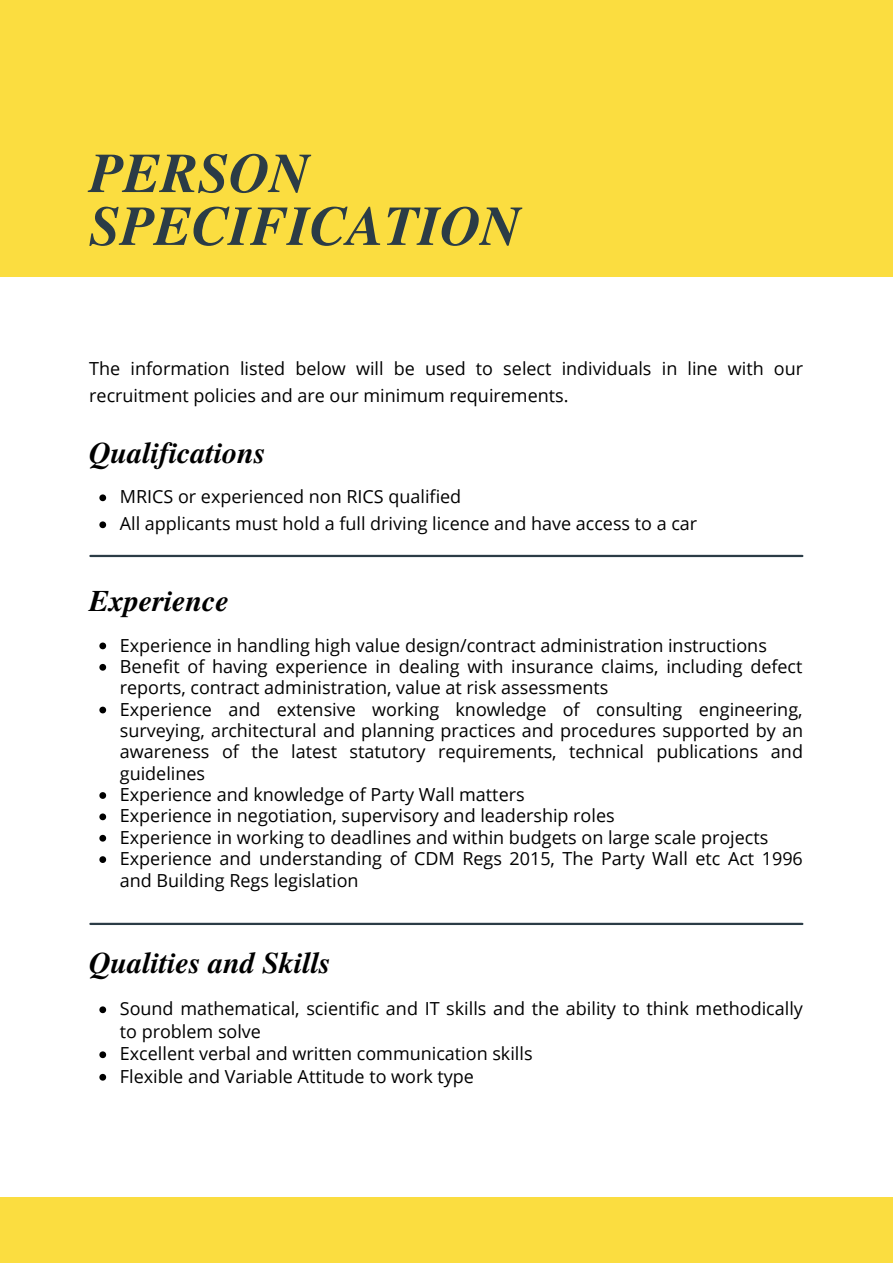
<style>
.page{position:relative;width:893px;height:1264px;background:#fff}
.page>*{position:absolute;margin:0;border:0;box-sizing:border-box;transform-origin:0 0}
.t1{font:italic 700 55.8px/52.8px "Te X Gyre Termes";color:#2b3c46}
.t2{font:italic 700 30px "Te X Gyre Termes";color:#000}
.t3{font:18px/21.3px "Open Sans";color:#000}
</style>
<div class="page">
<div style="left:0;top:0;width:892px;height:277px;background:#fbdd40"></div>
<svg style="left:99px;top:494px;width:7px;height:7px"></svg>
<svg style="left:99px;top:521px;width:7px;height:7px"></svg>
<svg style="left:99px;top:642px;width:7px;height:7px"></svg>
<svg style="left:99px;top:664px;width:7px;height:6px"></svg>
<svg style="left:99px;top:706px;width:7px;height:7px"></svg>
<svg style="left:99px;top:792px;width:7px;height:6px"></svg>
<svg style="left:99px;top:813px;width:7px;height:7px"></svg>
<svg style="left:99px;top:834px;width:7px;height:7px"></svg>
<svg style="left:99px;top:856px;width:7px;height:7px"></svg>
<hr style="left:90px;top:555px;width:712px;height:2px;background:#2b3c46">
<div style="left:0;top:1197px;width:892px;height:65px;background:#fbdd40"></div>
<hr style="left:90px;top:922px;width:712px;height:3px;background:#2b3c46">
<svg style="left:99px;top:1006px;width:7px;height:7px"></svg>
<svg style="left:99px;top:1051px;width:7px;height:7px"></svg>
<svg style="left:99px;top:1073px;width:7px;height:7px"></svg>
<h1 class="t1" style="left:89px;top:144px;width:433px">PERSON<br>SPECIFICATION</h1>
<p class="t3" style="left:89px;top:354px;width:715px;line-height:27px">The information listed below will be used to select individuals in line with our recruitment policies and are our minimum requirements.</p>
<h2 class="t2" style="left:89px;top:430px;width:178px">Qualifications</h2>
<p class="t3" style="left:120px;top:483px;width:579px;line-height:27px">MRICS or experienced non RICS qualified<br>All applicants must hold a full driving licence and have access to a car</p>
<h2 class="t2" style="left:89px;top:578px;width:141px">Experience</h2>
<p class="t3" style="left:120px;top:634px;width:684px">Experience in handling high value design/contract administration instructions Benefit of having experience in dealing with insurance claims, including defect reports, contract administration, value at risk assessments<br>Experience and extensive working knowledge of consulting engineering, surveying, architectural and planning practices and procedures supported by an awareness of the latest statutory requirements, technical publications and guidelines<br>Experience and knowledge of Party Wall matters<br>Experience in negotiation, supervisory and leadership roles<br>Experience in working to deadlines and within budgets on large scale projects Experience and understanding of CDM Regs 2015, The Party Wall etc Act 1996 and Building Regs legislation</p>
<h2 class="t2" style="left:89px;top:940px;width:243px">Qualities and Skills</h2>
<p class="t3" style="left:120px;top:997px;width:684px;line-height:22.5px">Sound mathematical, scientific and IT skills and the ability to think methodically to problem solve<br>Excellent verbal and written communication skills<br>Flexible and Variable Attitude to work type</p>
</div>
